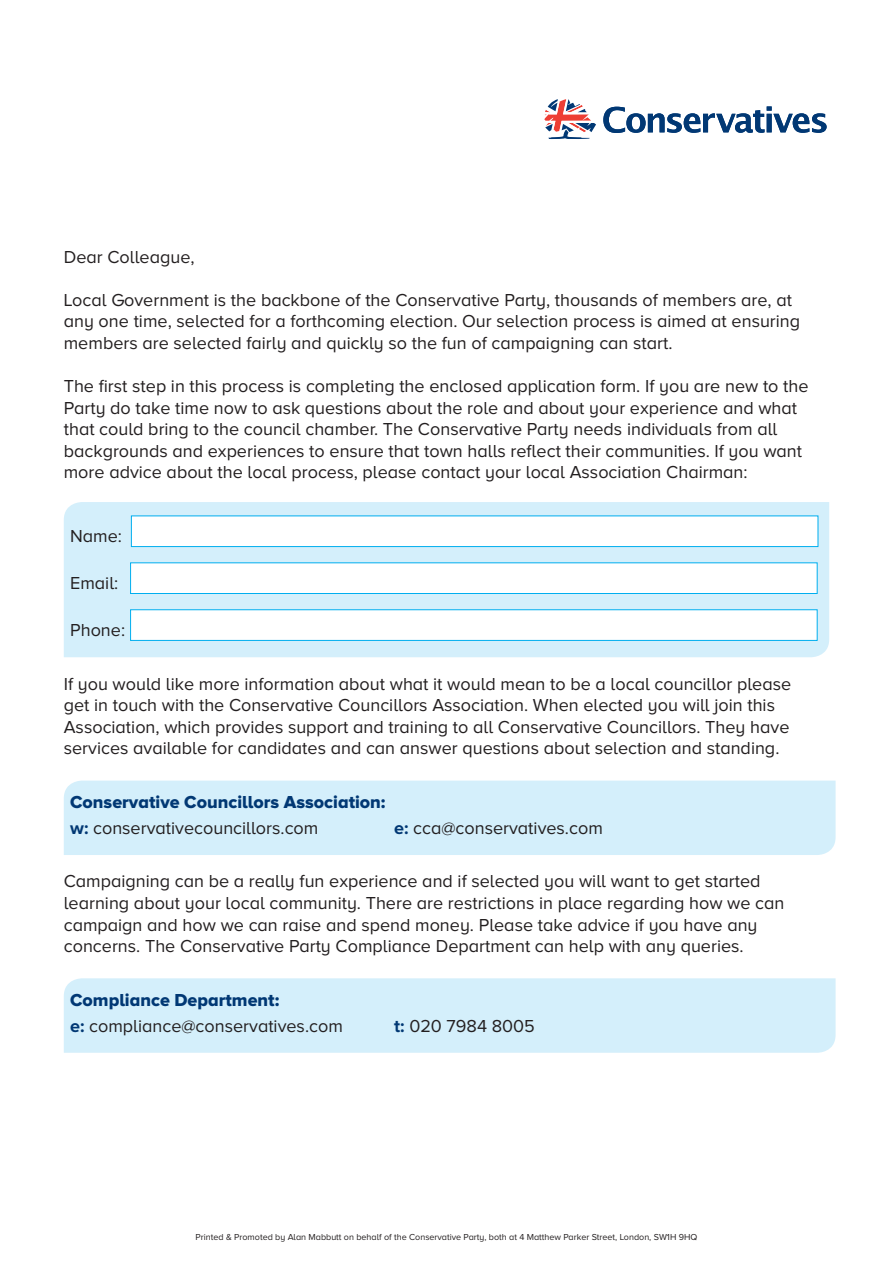
<style>
.page{position:relative;width:893px;height:1263px;background:#fff}
.page>*{position:absolute;margin:0;border:0;box-sizing:border-box;transform-origin:0 0}
.t1{font:18px/21.6px "Proxima Nova A";color:#231f20}
.t2{font:18px "Proxima Nova A Extrabld";color:#013874}
.t3{font:9px "Proxima Nova A";color:#231f20}
.s1{font-weight:700;color:#013874}
</style>
<div class="page">
<svg style="left:603px;top:106px;width:224px;height:27px"></svg>
<svg style="left:544px;top:99px;width:52px;height:40px"></svg>
<svg style="left:64px;top:502px;width:765px;height:155px;fill:#d4effb"></svg>
<div style="left:131px;top:516px;width:687px;height:31px;background:#fff;border:1px solid #00aeef"></div>
<div style="left:130px;top:563px;width:687px;height:30px;background:#fff"></div>
<div style="left:130px;top:610px;width:687px;height:30px;background:#fff"></div>
<div style="left:64px;top:780px;width:772px;height:75px;background:#d4effb"></div>
<div style="left:64px;top:978px;width:772px;height:75px;background:#d4effb"></div>
<p class="t1" style="left:64px;top:246px;width:132px">Dear Colleague,</p>
<p class="t1" style="left:64px;top:289px;width:738px">Local Government is the backbone of the Conservative Party, thousands of members are, at any one time, selected for a forthcoming election. Our selection process is aimed at ensuring members are selected fairly and quickly so the fun of campaigning can start.</p>
<p class="t1" style="left:64px;top:375px;width:746px">The first step in this process is completing the enclosed application form. If you are new to the Party do take time now to ask questions about the role and about your experience and what that could bring to the council chamber. The Conservative Party needs individuals from all backgrounds and experiences to ensure that town halls reflect their communities. If you want more advice about the local process, please contact your local Association Chairman:</p>
<p class="t1" style="left:70px;top:525px;width:53px">Name:</p>
<p class="t1" style="left:70px;top:572px;width:50px">Email:</p>
<p class="t1" style="left:70px;top:619px;width:56px">Phone:</p>
<p class="t1" style="left:64px;top:672px;width:729px">If you would like more information about what it would mean to be a local councillor please get in touch with the Conservative Councillors Association. When elected you will join this Association, which provides support and training to all Conservative Councillors. They have services available for candidates and can answer questions about selection and standing.</p>
<p class="t2" style="left:70px;top:792px;width:317px">Conservative Councillors Association:</p>
<p class="t1" style="left:70px;top:817px;width:250px"><span class="s1">w:</span> conservativecouncillors.com</p>
<p class="t1" style="left:394px;top:817px;width:210px"><span class="s1">e:</span> cca@conservatives.com</p>
<p class="t1" style="left:64px;top:870px;width:722px">Campaigning can be a really fun experience and if selected you will want to get started learning about your local community. There are restrictions in place regarding how we can campaign and how we can raise and spend money. Please take advice if you have any concerns. The Conservative Party Compliance Department can help with any queries.</p>
<p class="t2" style="left:70px;top:989px;width:211px">Compliance Department:</p>
<p class="t1" style="left:70px;top:1014px;width:274px"><span class="s1">e:</span> compliance@conservatives.com</p>
<p class="t1" style="left:394px;top:1014px;width:142px"><span class="s1">t:</span> 020 7984 8005</p>
<p class="t3" style="left:196px;top:1232px;width:503px">Printed &amp; Promoted by Alan Mabbutt on behalf of the Conservative Party, both at 4 Matthew Parker Street, London, SW1H 9HQ</p>
</div>
